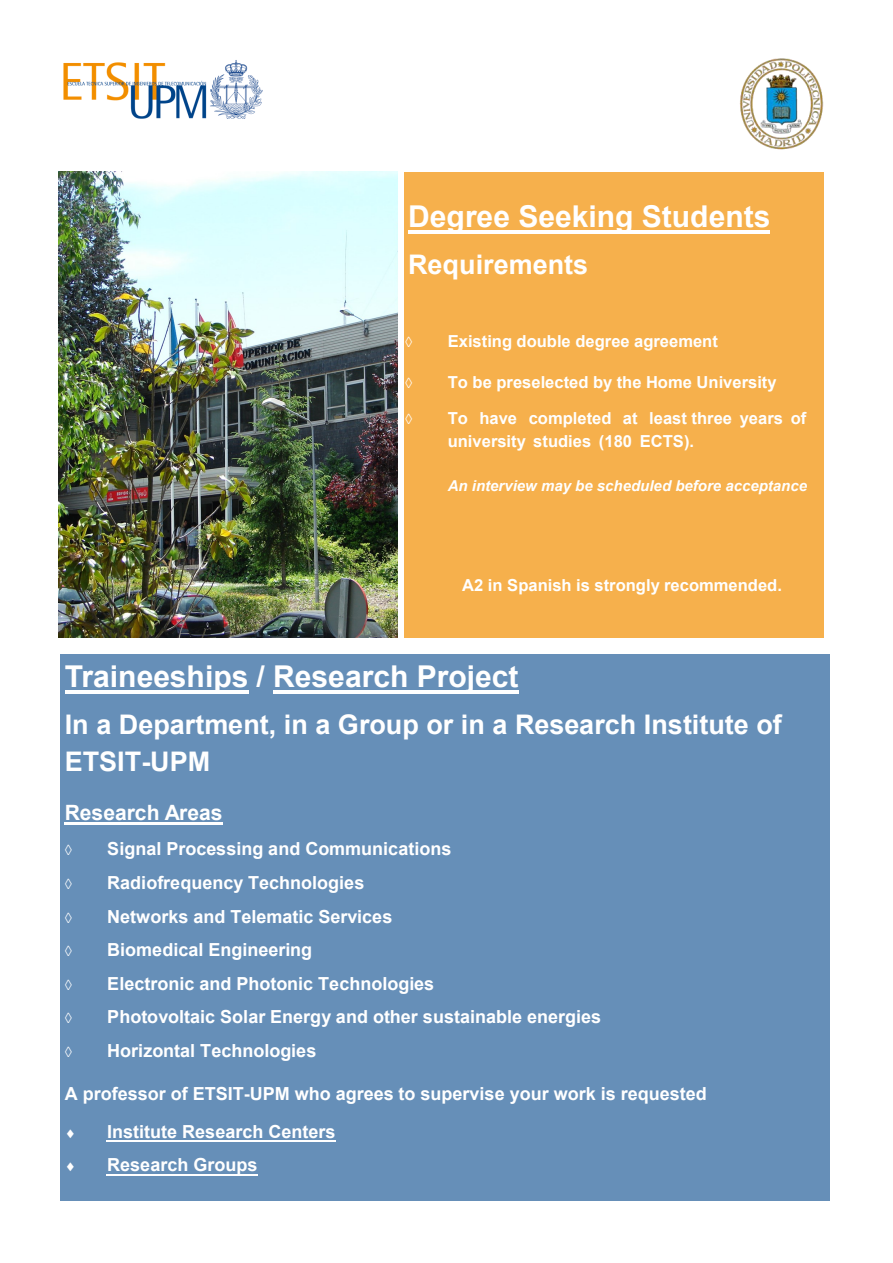
<style>
.page{position:relative;width:893px;height:1263px;background:#fff}
.page>*{position:absolute;margin:0;border:0;box-sizing:border-box;transform-origin:0 0}
.t1{font:700 30px "Arial";color:#fff}
.t2{font:700 27px/36.9px "Arial";color:#fff}
.t3{font:700 21.15px "Arial";color:#fff}
.t4{font:700 18px "Arial";color:#fff}
.t5{font:700 16.5px/22.5px "Arial";color:#fff}
.t6{font:italic 700 15px "Arial";color:#fff}
.s1{font-style:inherit}
</style>
<div class="page">
<img style="left:740px;top:58px;width:84px;height:92px">
<img style="left:63px;top:60px;width:199px;height:58px">
<div style="left:404px;top:172px;width:419px;height:466px;background:#f6b04c"></div>
<hr style="left:408px;top:230px;width:362px;height:3px;background:#fff">
<div style="left:61px;top:654px;width:769px;height:546px;background:#668fb8"></div>
<hr style="left:65px;top:690px;width:183px;height:3px;background:#fff">
<hr style="left:273px;top:690px;width:245px;height:3px;background:#fff">
<hr style="left:65px;top:822px;width:158px;height:3px;background:#fff">
<img style="left:59px;top:172px;width:338px;height:466px">
<hr style="left:106px;top:1140px;width:230px;height:2px;background:#fff">
<hr style="left:106px;top:1174px;width:152px;height:1px;background:#fff">
<p class="t1" style="left:408px;top:199px;width:364px">Degree Seeking Students</p>
<p class="t2" style="left:408px;top:246px;width:182px">Requirements</p>
<p class="t5" style="left:405px;top:330px;width:314px">→ Existing double degree agreement</p>
<p class="t5" style="left:405px;top:371px;width:373px">→ <span class="s1">To b</span>e preselected by the Home University</p>
<p class="t5" style="left:448px;top:407px;width:360px;text-indent:-43px">→ <span class="s1">To have</span> completed at least three years of university studies (180 ECTS).</p>
<p class="t6" style="left:448px;top:475px;width:361px">An interview may be scheduled before acceptance</p>
<p class="t5" style="left:462px;top:574px;width:321px"><span class="s1">A2</span> in Spanish is strongly recommended.</p>
<p class="t1" style="left:65px;top:660px;width:455px">Traineeships / Research Project</p>
<p class="t2" style="left:65px;top:706px;width:719px">In a Department, in a Group or in a Research Institute of<br>ETSIT-UPM</p>
<p class="t3" style="left:65px;top:801px;width:159px">Research Areas</p>
<p class="t4" style="left:65px;top:839px;width:388px">→ Signal Processing and Communications</p>
<p class="t4" style="left:65px;top:873px;width:301px">→ Radiofrequency Technologies</p>
<p class="t4" style="left:65px;top:906px;width:329px">→ Networks and Telematic Services</p>
<p class="t4" style="left:65px;top:940px;width:249px">→ Biomedical Engineering</p>
<p class="t4" style="left:65px;top:973px;width:371px">→ Electronic and Photonic Technologies</p>
<p class="t4" style="left:65px;top:1007px;width:538px">→ Photovoltaic Solar Energy and other sustainable energies</p>
<p class="t4" style="left:65px;top:1041px;width:253px">→ Horizontal Technologies</p>
<p class="t4" style="left:65px;top:1084px;width:644px"><span class="s1">A p</span>rofessor <span class="s1">of ETSIT-UPM</span> who agrees to supervise your work <span class="s1">is requested</span></p>
<p class="t4" style="left:65px;top:1121px;width:272px">◻ Ins<span class="s1">t</span>itute Research Centers</p>
<p class="t4" style="left:65px;top:1155px;width:194px">◻ Research Groups</p>
</div>
